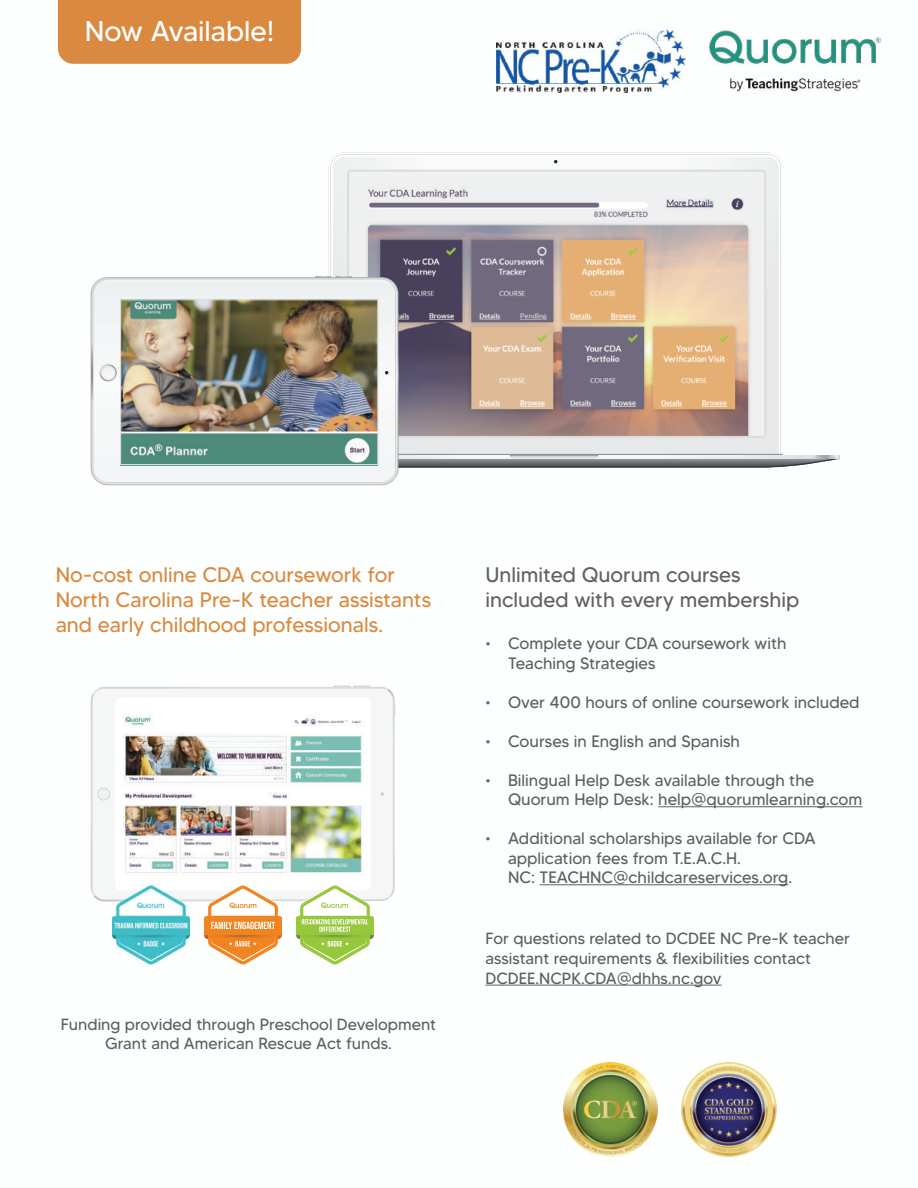
<style>
.page{position:relative;width:918px;height:1188px;background:#fff}
.page>*{position:absolute;margin:0;border:0;box-sizing:border-box;transform-origin:0 0}
.t1{font:28.5px "MADETOMMY";color:#fff}
.t2{font:21px/25.2px "MADETOMMY";color:#d98a40}
.t3{font:21px/25.2px "MADETOMMY";color:#606160}
.t4{font:16.5px/19.5px "MADETOMMY";color:#5e5f5f}
.t5{font:16.2px/19.5px "MADETOMMY";color:#5e5f5f;text-align:center}
</style>
<div class="page">
<div style="left:58px;top:0;width:243px;height:64px;background:#d98a40"></div>
<hr style="left:658px;top:806px;width:204px;height:1px;background:#5e5f5f">
<hr style="left:540px;top:884px;width:248px;height:1px;background:#5e5f5f">
<svg style="left:334px;top:686px;width:36px;height:1px"></svg>
<div style="left:92px;top:688px;width:301px;height:183px;background:#f5f7f7"></div>
<div style="left:115px;top:698px;width:256px;height:193px;background:#fff;border-radius:6px"></div>
<svg style="left:97px;top:788px;width:13px;height:12px"></svg>
<svg style="left:381px;top:792px;width:3px;height:4px"></svg>
<img style="left:123px;top:714px;width:239px;height:157px">
<img style="left:90px;top:871px;width:71px;height:94px">
<img style="left:325px;top:871px;width:70px;height:94px">
<img style="left:161px;top:871px;width:164px;height:94px">
<img style="left:563px;top:1062px;width:95px;height:95px">
<img style="left:682px;top:1062px;width:94px;height:95px">
<img style="left:710px;top:30px;width:171px;height:61px">
<img style="left:496px;top:29px;width:189px;height:63px">
<svg style="left:331px;top:155px;width:450px;height:297px;fill:#ebeeef"></svg>
<svg style="left:398px;top:452px;width:384px;height:3px"></svg>
<svg style="left:347px;top:169px;width:420px;height:270px"></svg>
<svg style="left:335px;top:275px;width:17px;height:3px"></svg>
<svg style="left:93px;top:279px;width:303px;height:204px;fill:#f3f5f6"></svg>
<svg style="left:397px;top:336px;width:2px;height:79px"></svg>
<svg style="left:91px;top:333px;width:2px;height:79px"></svg>
<svg style="left:101px;top:276px;width:293px;height:14px"></svg>
<svg style="left:101px;top:455px;width:737px;height:27px"></svg>
<svg style="left:99px;top:364px;width:18px;height:18px"></svg>
<svg style="left:100px;top:364px;width:16px;height:17px"></svg>
<svg style="left:101px;top:365px;width:14px;height:15px"></svg>
<img style="left:122px;top:301px;width:254px;height:162px">
<div style="left:120px;top:299px;width:258px;height:166px;border:1px solid #ddd"></div>
<hr style="left:486px;top:985px;width:236px;height:1px;background:#5e5f5f">
<h1 class="t1" style="left:85px;top:14px;width:191px">Now Available!</h1>
<p class="t2" style="left:56px;top:562px;width:377px">No-cost online CDA coursework for<br>North Carolina Pre-K teacher assistants and early childhood professionals.</p>
<p class="t5" style="left:61px;top:1014px;width:377px">Funding provided through Preschool Development<br>Grant and American Rescue Act funds.</p>
<p class="t3" style="left:486px;top:562px;width:315px">Unlimited Quorum courses included with every membership</p>
<p class="t4" style="left:508px;top:633px;width:280px;text-indent:-23px">• Complete your CDA coursework with<br>Teaching Strategies</p>
<p class="t4" style="left:486px;top:692px;width:376px">• Over 400 hours of online coursework included</p>
<p class="t4" style="left:486px;top:731px;width:256px">• Courses in English and Spanish</p>
<p class="t4" style="left:508px;top:770px;width:356px;text-indent:-23px">• Bilingual Help Desk available through the<br>Quorum Help Desk: help@quorumlearning.com</p>
<p class="t4" style="left:508px;top:828px;width:309px;text-indent:-23px">• Additional scholarships available for CDA application fees from T.E.A.C.H.<br>NC: TEACHNC@childcareservices.org.</p>
<p class="t5" style="left:486px;top:929px;width:366px;text-align:left">For questions related to DCDEE NC Pre-K teacher assistant requirements &amp; flexibilities contact<br>DCDEE.NCPK.CDA@dhhs.nc.gov</p>
</div>
